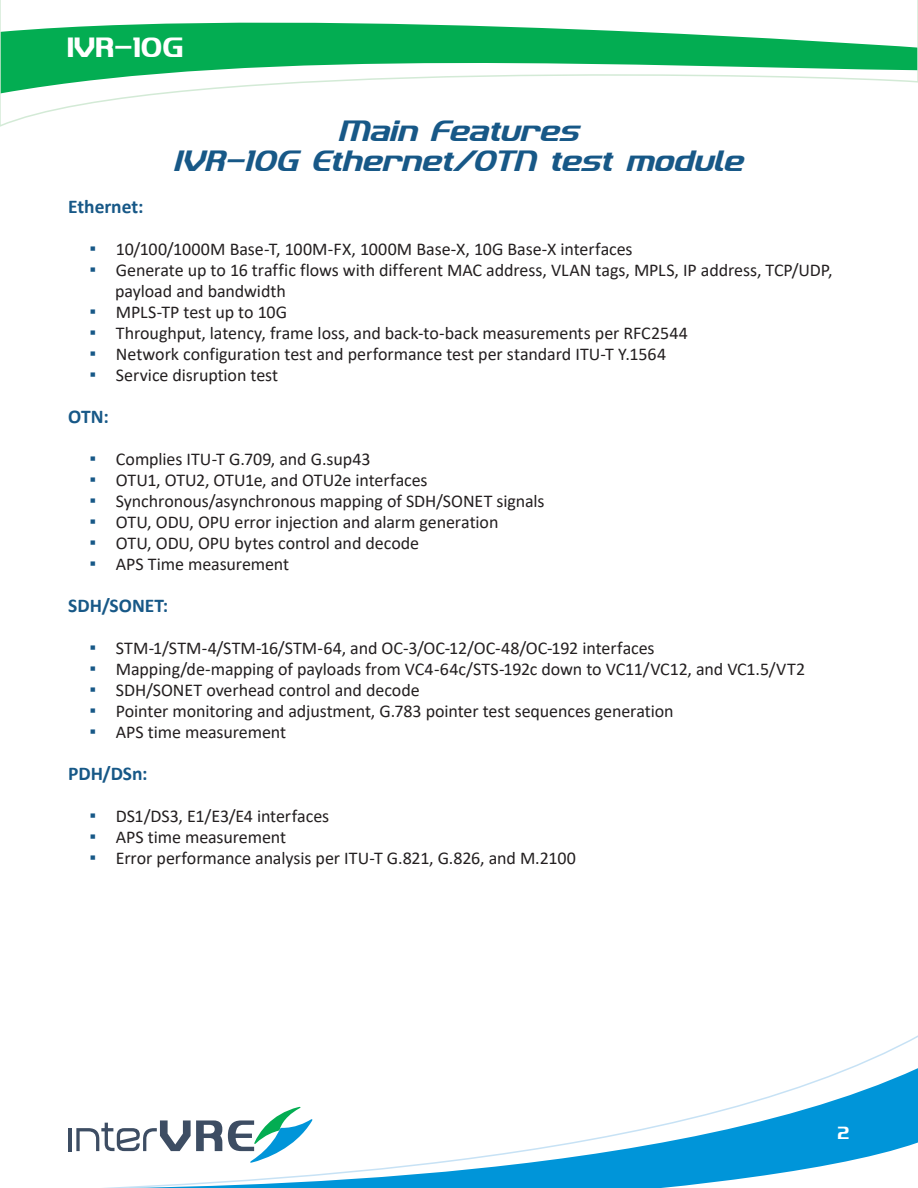
<style>
.page{position:relative;width:918px;height:1188px;background:#fff}
.page>*{position:absolute;margin:0;border:0;box-sizing:border-box;transform-origin:0 0}
.t1{font:italic 30px/30px "Imaki";letter-spacing:-.01em;color:#175887;text-align:center}
.t2{font:28.5px "Imaki";color:#fff}
.t3{font:700 19.5px "Calibri";color:#175887}
.t4{font:18px/21px "Calibri";letter-spacing:-.005em;color:#231f20}
.t5{font:18px "Imaki";color:#fff}
.s1{font-weight:700;font-size:19.5px;color:#175887}
</style>
<div class="page">
<svg style="left:0;top:0;width:918px;height:127px"></svg>
<svg style="left:68px;top:1068px;width:850px;height:120px"></svg>
<hr style="left:68px;top:1128px;width:3px;height:23px;background:#3d4d63">
<svg style="left:76px;top:1120px;width:146px;height:31px"></svg>
<svg style="left:228px;top:1107px;width:85px;height:56px"></svg>
<h2 class="t2" style="left:68px;top:30px;width:118px">IVR-10G</h2>
<h1 class="t1" style="left:174px;top:114px;width:571px">Main Features<br>IVR-10G Ethernet/OTN test module</h1>
<p class="t3" style="left:68px;top:193px;width:77px">Ethernet:</p>
<p class="t4" style="left:90px;top:238px;width:545px"><span class="s1">▪</span> 10/100/1000M Base-T, 100M-FX, 1000M Base-X, 10G Base-X interfaces</p>
<p class="t4" style="left:115px;top:259px;width:719px;text-indent:-26px"><span class="s1">▪</span> Generate up to 16 traffic flows with different MAC address, VLAN tags, MPLS, IP address, TCP/UDP, payload and bandwidth</p>
<p class="t4" style="left:90px;top:301px;width:199px"><span class="s1">▪</span> MPLS-TP test up to 10G</p>
<p class="t4" style="left:90px;top:322px;width:600px"><span class="s1">▪</span> Throughput, latency, frame loss, and back-to-back measurements per RFC2544</p>
<p class="t4" style="left:90px;top:343px;width:578px"><span class="s1">▪</span> Network configuration test and performance test per standard ITU-T Y.1564</p>
<p class="t4" style="left:90px;top:364px;width:190px"><span class="s1">▪</span> Service disruption test</p>
<p class="t3" style="left:68px;top:403px;width:42px">OTN:</p>
<p class="t4" style="left:90px;top:448px;width:282px"><span class="s1">▪</span> Complies ITU-T G.709, and G.sup43</p>
<p class="t4" style="left:90px;top:469px;width:340px"><span class="s1">▪</span> OTU1, OTU2, OTU1e, and OTU2e interfaces</p>
<p class="t4" style="left:90px;top:490px;width:457px"><span class="s1">▪</span> Synchronous/asynchronous mapping of SDH/SONET signals</p>
<p class="t4" style="left:90px;top:511px;width:410px"><span class="s1">▪</span> OTU, ODU, OPU error injection and alarm generation</p>
<p class="t4" style="left:90px;top:532px;width:331px"><span class="s1">▪</span> OTU, ODU, OPU bytes control and decode</p>
<p class="t4" style="left:90px;top:553px;width:201px"><span class="s1">▪</span> APS Time measurement</p>
<p class="t3" style="left:68px;top:592px;width:101px">SDH/SONET:</p>
<p class="t4" style="left:90px;top:637px;width:567px"><span class="s1">▪</span> STM-1/STM-4/STM-16/STM-64, and OC-3/OC-12/OC-48/OC-192 interfaces</p>
<p class="t4" style="left:90px;top:658px;width:717px"><span class="s1">▪</span> Mapping/de-mapping of payloads from VC4-64c/STS-192c down to VC11/VC12, and VC1.5/VT2</p>
<p class="t4" style="left:90px;top:679px;width:332px"><span class="s1">▪</span> SDH/SONET overhead control and decode</p>
<p class="t4" style="left:90px;top:700px;width:586px"><span class="s1">▪</span> Pointer monitoring and adjustment, G.783 pointer test sequences generation</p>
<p class="t4" style="left:90px;top:721px;width:198px"><span class="s1">▪</span> APS time measurement</p>
<p class="t3" style="left:68px;top:760px;width:81px">PDH/DSn:</p>
<p class="t4" style="left:90px;top:805px;width:241px"><span class="s1">▪</span> DS1/DS3, E1/E3/E4 interfaces</p>
<p class="t4" style="left:90px;top:826px;width:198px"><span class="s1">▪</span> APS time measurement</p>
<p class="t4" style="left:90px;top:847px;width:488px"><span class="s1">▪</span> Error performance analysis per ITU-T G.821, G.826, and M.2100</p>
<p class="t5" style="left:838px;top:1121px;width:13px">2</p>
</div>
